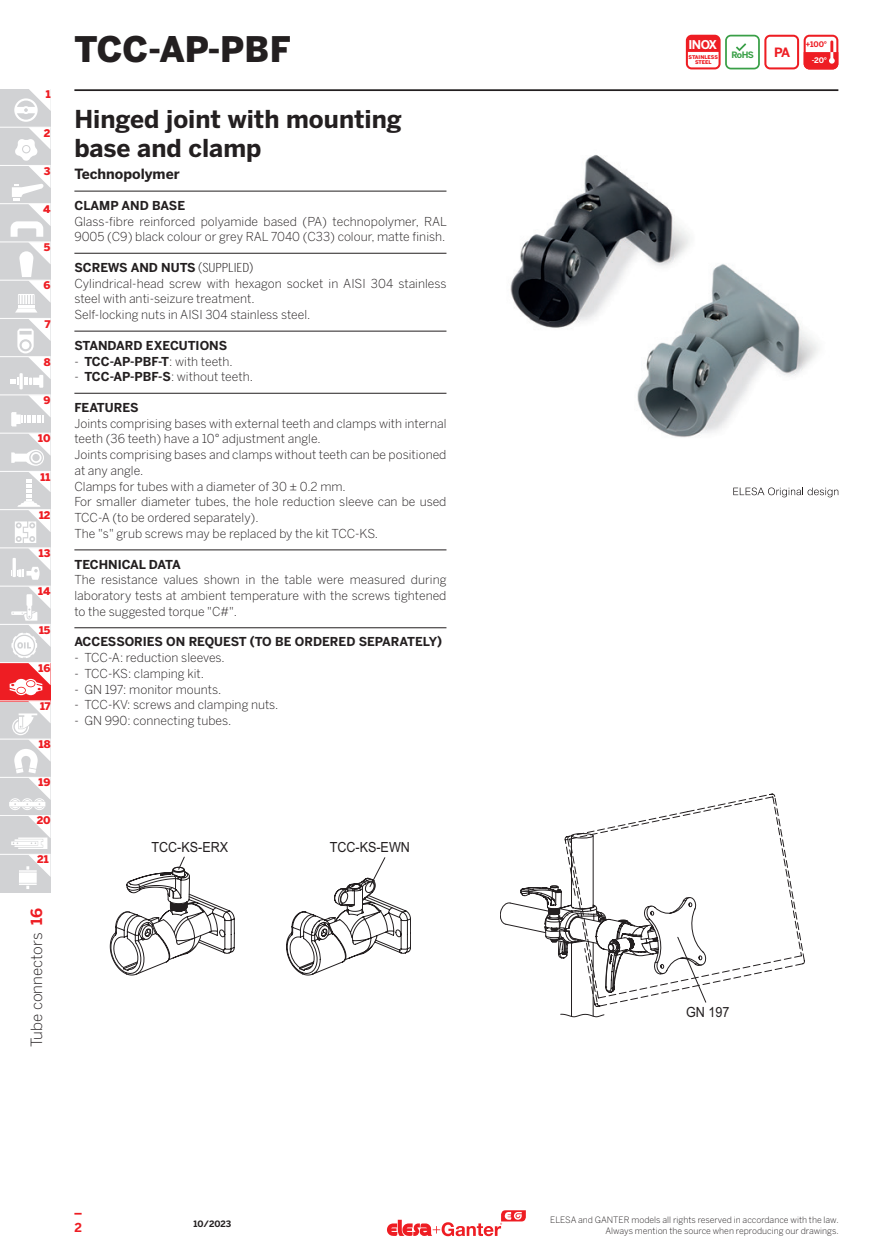
<style>
.page{position:relative;width:888px;height:1260px;background:#fff}
.page>*{position:absolute;margin:0;border:0;box-sizing:border-box;transform-origin:0 0}
.series{font:900 35px "Benton Sans";color:#231f20}
.subtitle_eg{font:700 24.5px/29.4px "Benton Sans";color:#231f20}
.t1{font:300 15.4px "Benton Sans";color:#231f20}
.t2{font:700 15.4px "Benton Sans";color:#ee1d23}
.box_ancorato_immagine{font:14px "Arial";color:#231f20;scale:.9 1}
.subtitle_eg_sec{font:700 14px "Benton Sans";color:#231f20}
.t3{font:700 12.78px "Benton Sans";color:#ee1d23}
.description{font:300 12.25px/15.8px "Benton Sans";color:#231f20}
.t4{font:700 12.25px "Benton Sans";color:#231f20}
.t5{font:700 12.25px "Benton Sans";color:#ee1d23}
.t6{font:700 12.08px "Benton Sans";color:#fff}
.t7{font:900 10.5px "Benton Sans";color:#ee1d23}
.t8{font:300 8.75px "Benton Sans";color:#231f20}
.t9{font:700 8.75px "Benton Sans";letter-spacing:-.01em;color:#231f20}
.t10{font:700 8.75px "Benton Sans";color:#399f47}
.t11{font:700 7.7px/15.9px "Benton Sans";color:#ee1d23;text-align:right}
.t12{font:900 5.08px/4.9px "Benton Sans";letter-spacing:-.005em;color:#ee1d23;text-align:center}
.s1{font-family:"Benton Sans Compressed";font-weight:300}
.s2{font-weight:700}
.s3{color:#fff}
</style>
<div class="page">
<svg style="left:74px;top:1213px;width:8px;height:2px"></svg>
<hr style="left:74px;top:89px;width:764px;height:2px;background:#231f20">
<div style="left:0;top:165px;width:51px;height:39px;background:#d1d2d4"></div>
<div style="left:0;top:204px;width:51px;height:38px;background:#d1d2d4"></div>
<div style="left:0;top:127px;width:51px;height:38px;background:#d1d2d4"></div>
<div style="left:0;top:89px;width:51px;height:38px;background:#d1d2d4"></div>
<div style="left:0;top:242px;width:51px;height:38px;background:#d1d2d4"></div>
<div style="left:0;top:395px;width:51px;height:38px;background:#d1d2d4"></div>
<div style="left:0;top:548px;width:51px;height:38px;background:#d1d2d4"></div>
<div style="left:0;top:701px;width:51px;height:39px;background:#d1d2d4"></div>
<div style="left:0;top:280px;width:51px;height:39px;background:#d1d2d4"></div>
<div style="left:0;top:433px;width:51px;height:39px;background:#d1d2d4"></div>
<div style="left:0;top:586px;width:51px;height:39px;background:#d1d2d4"></div>
<div style="left:0;top:740px;width:51px;height:38px;background:#d1d2d4"></div>
<div style="left:0;top:319px;width:51px;height:38px;background:#d1d2d4"></div>
<div style="left:0;top:472px;width:51px;height:38px;background:#d1d2d4"></div>
<div style="left:0;top:625px;width:51px;height:38px;background:#d1d2d4"></div>
<div style="left:0;top:357px;width:51px;height:38px;background:#d1d2d4"></div>
<div style="left:0;top:510px;width:51px;height:38px;background:#d1d2d4"></div>
<div style="left:0;top:663px;width:51px;height:38px;background:#ee1d23"></div>
<div style="left:0;top:778px;width:51px;height:38px;background:#d1d2d4"></div>
<hr style="left:0;top:127px;width:51px;height:1px;background:#fff">
<hr style="left:0;top:395px;width:51px;height:1px;background:#fff">
<hr style="left:0;top:586px;width:51px;height:1px;background:#fff">
<hr style="left:0;top:777px;width:51px;height:1px;background:#fff">
<hr style="left:0;top:203px;width:51px;height:1px;background:#fff">
<hr style="left:0;top:165px;width:51px;height:1px;background:#fff">
<hr style="left:0;top:242px;width:51px;height:1px;background:#fff">
<hr style="left:0;top:433px;width:51px;height:1px;background:#fff">
<hr style="left:0;top:624px;width:51px;height:1px;background:#fff">
<hr style="left:0;top:815px;width:51px;height:1px;background:#fff">
<hr style="left:0;top:280px;width:51px;height:1px;background:#fff">
<hr style="left:0;top:471px;width:51px;height:1px;background:#fff">
<hr style="left:0;top:662px;width:51px;height:1px;background:#fff">
<hr style="left:0;top:318px;width:51px;height:1px;background:#fff">
<hr style="left:0;top:509px;width:51px;height:1px;background:#fff">
<hr style="left:0;top:548px;width:51px;height:1px;background:#fff">
<hr style="left:0;top:700px;width:51px;height:1px;background:#fff">
<hr style="left:0;top:739px;width:51px;height:1px;background:#fff">
<hr style="left:0;top:356px;width:51px;height:1px;background:#fff">
<svg style="left:10px;top:586px;width:41px;height:109px"></svg>
<svg style="left:11px;top:433px;width:40px;height:33px"></svg>
<svg style="left:11px;top:395px;width:40px;height:31px"></svg>
<svg style="left:10px;top:319px;width:41px;height:70px"></svg>
<svg style="left:10px;top:701px;width:41px;height:109px"></svg>
<hr style="left:9px;top:802px;width:36px;height:4px;background:#fff">
<div style="left:0;top:816px;width:51px;height:38px;background:#d1d2d4"></div>
<div style="left:0;top:854px;width:51px;height:39px;background:#d1d2d4"></div>
<svg style="left:13px;top:816px;width:38px;height:33px"></svg>
<div style="left:19px;top:872px;width:18px;height:11px;background:#fff"></div>
<svg style="left:19px;top:855px;width:32px;height:22px"></svg>
<svg style="left:19px;top:884px;width:18px;height:5px"></svg>
<svg style="left:11px;top:89px;width:40px;height:224px"></svg>
<hr style="left:0;top:854px;width:51px;height:1px;background:#fff">
<svg style="left:11px;top:472px;width:40px;height:108px"></svg>
<svg style="left:387px;top:1210px;width:139px;height:26px"></svg>
<svg style="left:686px;top:35px;width:152px;height:34px"></svg>
<img style="left:510px;top:154px;width:308px;height:284px">
<svg style="left:733px;top:488px;width:105px;height:9px"></svg>
<svg style="left:583px;top:794px;width:222px;height:191px"></svg>
<svg style="left:500px;top:833px;width:207px;height:184px"></svg>
<svg style="left:110px;top:856px;width:301px;height:119px"></svg>
<hr style="left:74px;top:191px;width:372px;height:1px;background:#231f20">
<hr style="left:74px;top:253px;width:372px;height:1px;background:#231f20">
<hr style="left:74px;top:331px;width:372px;height:1px;background:#231f20">
<hr style="left:74px;top:393px;width:372px;height:1px;background:#231f20">
<hr style="left:74px;top:550px;width:372px;height:1px;background:#231f20">
<hr style="left:74px;top:627px;width:372px;height:1px;background:#231f20">
<p class="t7" style="left:46px;top:86px;width:6px">1</p>
<p class="t7" style="left:44px;top:125px;width:8px">2</p>
<p class="t7" style="left:44px;top:163px;width:8px">3</p>
<p class="t7" style="left:43px;top:201px;width:9px">4</p>
<p class="t7" style="left:44px;top:239px;width:8px">5</p>
<p class="t7" style="left:43px;top:278px;width:9px">6</p>
<p class="t7" style="left:45px;top:316px;width:7px">7</p>
<p class="t7" style="left:44px;top:354px;width:8px">8</p>
<p class="t7" style="left:43px;top:392px;width:9px">9</p>
<p class="t7" style="left:38px;top:431px;width:14px">10</p>
<p class="t7" style="left:41px;top:469px;width:11px">11</p>
<p class="t7" style="left:39px;top:507px;width:13px">12</p>
<p class="t7" style="left:39px;top:545px;width:13px">13</p>
<p class="t7" style="left:38px;top:584px;width:14px">14</p>
<p class="t7" style="left:39px;top:622px;width:13px">15</p>
<p class="t7" style="left:39px;top:660px;width:13px">16</p>
<p class="t7" style="left:40px;top:698px;width:12px">17</p>
<p class="t7" style="left:39px;top:737px;width:13px">18</p>
<p class="t7" style="left:39px;top:775px;width:13px">19</p>
<p class="t7" style="left:37px;top:813px;width:15px">20</p>
<p class="t7" style="left:37px;top:851px;width:13px">21</p>
<p class="t2" style="left:25px;top:925px;width:18px;rotate:-90deg">16</p>
<p class="t1" style="left:26px;top:1047px;width:116px;rotate:-90deg">Tube connectors</p>
<p class="series" style="left:74px;top:23px;width:218px">TCC-AP-PBF</p>
<p class="subtitle_eg" style="left:74px;top:103px;width:329px">Hinged joint with mounting base and clamp</p>
<p class="subtitle_eg_sec" style="left:74px;top:164px;width:107px">Technopolymer</p>
<p class="t4" style="left:74px;top:196px;width:112px">CLAMP AND BASE</p>
<p class="description" style="left:74px;top:212px;width:374px">Glass-fibre reinforced polyamide based (PA) technopolymer, RAL<br>9005 (C9) black colour or grey RAL 7040 (C33) colour, matte finish.</p>
<p class="t4" style="left:74px;top:258px;width:180px">SCREWS AND NUTS <span class="s1">(SUPPLIED)</span></p>
<p class="description" style="left:74px;top:275px;width:374px">Cylindrical-head screw with hexagon socket in AISI 304 stainless steel with anti-seizure treatment.</p>
<p class="description" style="left:74px;top:306px;width:238px">Self-locking nuts in AISI 304 stainless steel.</p>
<p class="t4" style="left:74px;top:336px;width:154px">STANDARD EXECUTIONS</p>
<p class="description" style="left:74px;top:352px;width:160px">- <span class="s2">TCC-AP-PBF-T</span>: with teeth.</p>
<p class="description" style="left:74px;top:368px;width:180px">- <span class="s2">TCC-AP-PBF-S</span>: without teeth.</p>
<p class="t4" style="left:74px;top:398px;width:66px">FEATURES</p>
<p class="description" style="left:74px;top:415px;width:374px">Joints comprising bases with external teeth and clamps with internal teeth (36 teeth) have a 10° adjustment angle.</p>
<p class="description" style="left:74px;top:446px;width:374px">Joints comprising bases and clamps without teeth can be positioned at any angle.</p>
<p class="description" style="left:74px;top:478px;width:273px">Clamps for tubes with a diameter of 30 ± 0.2 mm.</p>
<p class="description" style="left:74px;top:493px;width:374px">For smaller diameter tubes, the hole reduction sleeve can be used<br>TCC-A (to be ordered separately).</p>
<p class="description" style="left:74px;top:525px;width:305px">The "s" grub screws may be replaced by the kit TCC-KS.</p>
<p class="t4" style="left:74px;top:555px;width:108px">TECHNICAL DATA</p>
<p class="description" style="left:74px;top:571px;width:374px;text-align:justify">The resistance values shown in the table were measured during laboratory tests at ambient temperature with the screws tightened to the suggested torque "C#".</p>
<p class="t4" style="left:74px;top:633px;width:369px">ACCESSORIES ON REQUEST (TO BE ORDERED SEPARATELY)</p>
<p class="description" style="left:74px;top:649px;width:152px">- TCC-A: reduction sleeves.</p>
<p class="description" style="left:74px;top:665px;width:131px">- TCC-KS: clamping kit.</p>
<p class="description" style="left:74px;top:681px;width:148px">- GN 197: monitor mounts.</p>
<p class="description" style="left:74px;top:696px;width:206px">- TCC-KV: screws and clamping nuts.</p>
<p class="description" style="left:74px;top:712px;width:158px">- GN 990: connecting tubes.</p>
<p class="box_ancorato_immagine" style="left:152px;top:838px;width:87px">TCC-KS-ERX</p>
<p class="box_ancorato_immagine" style="left:330px;top:838px;width:91px">TCC-KS-EWN</p>
<p class="t6" style="left:689px;top:38px;width:30px">INOX</p>
<p class="t12" style="left:688px;top:55px;width:31px">STAINLESS<br>STEEL</p>
<p class="t10" style="left:731px;top:49px;width:24px">RoHS</p>
<p class="t3" style="left:774px;top:45px;width:18px">PA</p>
<p class="t11" style="left:806px;top:37px;width:23px">+100° <span class="s3">-20°</span></p>
<p class="box_ancorato_immagine" style="left:686px;top:1003px;width:50px">GN 197</p>
<p class="t8" style="left:550px;top:1214px;width:290px">ELESA and GANTER models all rights reserved in accordance with the law.</p>
<p class="t9" style="left:193px;top:1218px;width:39px">10/2023</p>
<p class="t5" style="left:74px;top:1219px;width:9px">2</p>
<p class="t8" style="left:605px;top:1225px;width:235px">Always mention the source when reproducing our drawings.</p>
</div>
